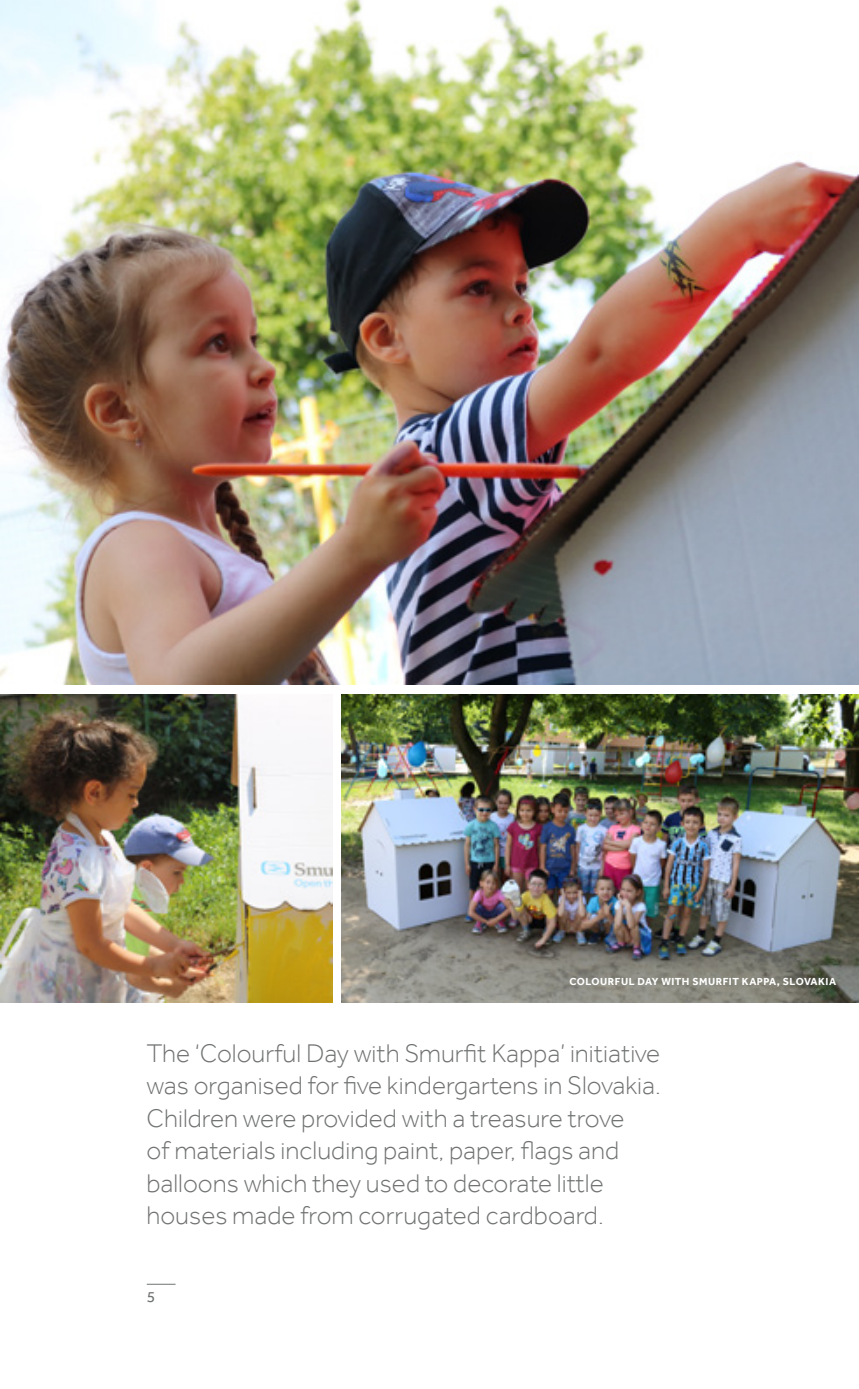
<style>
.page{position:relative;width:859px;height:1389px;background:#fff}
.page>*{position:absolute;margin:0;border:0;box-sizing:border-box;transform-origin:0 0}
.t1{font:300 26.25px/32.4px "Effra Corp";color:#707272}
.t2{font:15.75px "Effra Corp";color:#707272}
.t3{font:700 10.5px "Effra Corp";letter-spacing:.05em;color:#fff}
</style>
<div class="page">
<svg style="left:147px;top:1284px;width:28px;height:1px"></svg>
<img style="left:0;top:0;width:858px;height:685px">
<img style="left:0;top:694px;width:332px;height:308px">
<img style="left:342px;top:694px;width:516px;height:308px">
<p class="t3" style="left:569px;top:975px;width:268px">COLOURFUL DAY WITH SMURFIT KAPPA, SLOVAKIA</p>
<p class="t1" style="left:146px;top:1037px;width:515px">The ‘Colourful Day with Smurfit Kappa’ initiative was organised for five kindergartens in Slovakia.<br>Children were provided with a treasure trove<br>of materials including paint, paper, flags and balloons which they used to decorate little houses made from corrugated cardboard.</p>
<p class="t2" style="left:147px;top:1288px;width:10px">5</p>
</div>
